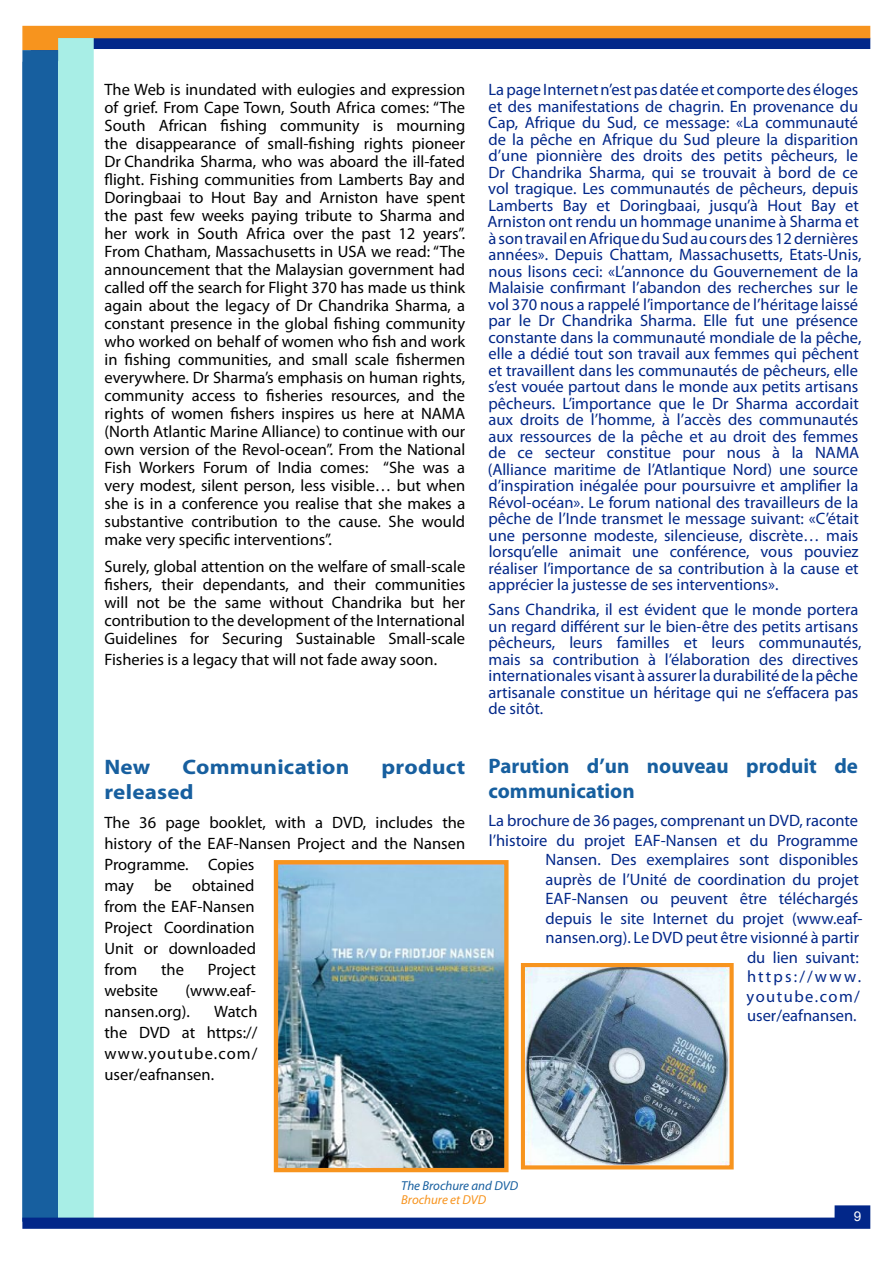
<style>
.page{position:relative;width:893px;height:1263px;background:#fff}
.page>*{position:absolute;margin:0;border:0;box-sizing:border-box;transform-origin:0 0}
.t1{font:700 21px/25.2px "Myriad Pro";color:#175f9f}
.t2{font:700 21px "Myriad Pro";color:#175f9f;scale:1.1 1}
.t3{font:16.5px/16.5px "Myriad Pro";color:#022789}
.t4{font:16.5px/18px "Myriad Pro";color:#000;text-align:justify}
.t5{font:16.5px "Myriad Pro";letter-spacing:.13em;color:#022789}
.t6{font:16.5px "Myriad Pro";letter-spacing:.09em;color:#022789}
.t7{font:13.5px "Arial";color:#fff}
.t8{font:italic 12.9px "Myriad Pro";color:#175f9f}
.t9{font:italic 12.9px "Myriad Pro";color:#f7941e}
</style>
<div class="page">
<svg style="left:22px;top:25px;width:849px;height:25px;background:#956f58"></svg>
<div style="left:22px;top:50px;width:36px;height:1172px;background:#175f9f"></div>
<div style="left:58px;top:38px;width:36px;height:1180px;background:#a8eee6"></div>
<svg style="left:22px;top:1205px;width:848px;height:24px"></svg>
<img style="left:279px;top:865px;width:225px;height:302px">
<div style="left:274px;top:860px;width:235px;height:312px;border:4px solid #f7941e"></div>
<img style="left:526px;top:968px;width:203px;height:196px">
<div style="left:521px;top:963px;width:213px;height:206px;border:4px solid #f7941e"></div>
<p class="t4" style="left:104px;top:80px;width:362px">The Web is inundated with eulogies and expression of grief. From Cape Town, South Africa comes: “The South African fishing community is mourning the disappearance of small-fishing rights pioneer Dr Chandrika Sharma, who was aboard the ill-fated flight. Fishing communities from Lamberts Bay and Doringbaai to Hout Bay and Arniston have spent the past few weeks paying tribute to Sharma and her work in South Africa over the past 12 years”.<br>From Chatham, Massachusetts in USA we read: “The announcement that the Malaysian government had called off the search for Flight 370 has made us think again about the legacy of Dr Chandrika Sharma, a constant presence in the global fishing community who worked on behalf of women who fish and work in fishing communities, and small scale fishermen everywhere. Dr Sharma’s emphasis on human rights, community access to fisheries resources, and the rights of women fishers inspires us here at NAMA (North Atlantic Marine Alliance) to continue with our own version of the Revol-ocean”. From the National Fish Workers Forum of India comes: “She was a very modest, silent person, less visible… but when she is in a conference you realise that she makes a substantive contribution to the cause. She would make very specific interventions”.</p>
<p class="t4" style="left:104px;top:557px;width:362px">Surely, global attention on the welfare of small-scale fishers, their dependants, and their communities will not be the same without Chandrika but her contribution to the development of the International Guidelines for Securing Sustainable Small-scale</p>
<p class="t4" style="left:104px;top:650px;width:334px">Fisheries is a legacy that will not fade away soon.</p>
<p class="t2" style="left:104px;top:753px;width:43px">New</p>
<p class="t2" style="left:183px;top:753px;width:153px">Communication</p>
<p class="t2" style="left:382px;top:753px;width:78px">product</p>
<p class="t2" style="left:104px;top:778px;width:83px">released</p>
<p class="t4" style="left:104px;top:812px;width:362px;line-height:21px;text-align:left">The 36 page booklet, with a DVD, includes the history of the EAF-Nansen Project and the Nansen<br>Programme. Copies<br>may be obtained<br>from the EAF-Nansen<br>Project Coordination<br>Unit or downloaded<br>from</p>
<p class="t4" style="left:161px;top:960px;width:24px">the</p>
<p class="t4" style="left:208px;top:960px;width:50px">Project</p>
<p class="t4" style="left:104px;top:980px;width:153px;line-height:21px;text-indent:81px">(www.eaf&shy;nansen.org).</p>
<p class="t4" style="left:104px;top:981px;width:55px">website</p>
<p class="t4" style="left:104px;top:1001px;width:155px;line-height:21px;text-indent:110px">Watch the DVD at https:// www.youtube.com/ user/eafnansen.</p>
<p class="t3" style="left:487px;top:81px;width:376px">La page Internet n’est pas datée et comporte des éloges et des manifestations de chagrin. En provenance du Cap, Afrique du Sud, ce message: «La communauté de la pêche en Afrique du Sud pleure la disparition d’une pionnière des droits des petits pêcheurs, le Dr Chandrika Sharma, qui se trouvait à bord de ce vol tragique. Les communautés de pêcheurs, depuis Lamberts Bay et Doringbaai, jusqu’à Hout Bay et Arniston ont rendu un hommage unanime à Sharma et à son travail en Afrique du Sud au cours des 12 dernières années». Depuis Chattam, Massachusetts, Etats-Unis, nous lisons ceci: «L’annonce du Gouvernement de la Malaisie confirmant l’abandon des recherches sur le vol 370 nous a rappelé l’importance de l’héritage laissé par le Dr Chandrika Sharma. Elle fut une présence constante dans la communauté mondiale de la pêche, elle a dédié tout son travail aux femmes qui pêchent et travaillent dans les communautés de pêcheurs, elle s’est vouée partout dans le monde aux petits artisans pêcheurs. L’importance que le Dr Sharma accordait aux droits de l’homme, à l’accès des communautés aux ressources de la pêche et au droit des femmes de ce secteur constitue pour nous à la NAMA (Alliance maritime de l’Atlantique Nord) une source d’inspiration inégalée pour poursuivre et amplifier la Révol-océan». Le forum national des travailleurs de la pêche de l’Inde transmet le message suivant: «C’était une personne modeste, silencieuse, discrète… mais lorsqu’elle animait une conférence, vous pouviez réaliser l’importance de sa contribution à la cause et apprécier la justesse de ses interventions».</p>
<p class="t3" style="left:488px;top:601px;width:375px">Sans Chandrika, il est évident que le monde portera un regard différent sur le bien-être des petits artisans pêcheurs, leurs familles et leurs communautés, mais sa contribution à l’élaboration des directives internationales visant à assurer la durabilité de la pêche artisanale constitue un héritage qui ne s’effacera pas de sitôt.</p>
<p class="t1" style="left:488px;top:753px;width:371px">Parution d’un nouveau produit de communication</p>
<p class="t3" style="left:488px;top:812px;width:371px">La brochure de 36 pages, comprenant un DVD, raconte</p>
<p class="t3" style="left:489px;top:832px;width:371px">l’histoire du projet EAF-Nansen et du Programme</p>
<p class="t3" style="left:545px;top:851px;width:314px">Nansen. Des exemplaires sont disponibles</p>
<p class="t3" style="left:546px;top:871px;width:315px">auprès de l’Unité de coordination du projet</p>
<p class="t3" style="left:545px;top:890px;width:314px">EAF-Nansen ou peuvent être téléchargés</p>
<p class="t3" style="left:545px;top:910px;width:319px">depuis le site Internet du projet (www.eaf-</p>
<p class="t3" style="left:546px;top:929px;width:315px">nansen.org). Le DVD peut être visionné à partir</p>
<p class="t3" style="left:747px;top:949px;width:113px">du lien suivant:</p>
<p class="t5" style="left:747px;top:967px;width:116px">https://www.</p>
<p class="t6" style="left:747px;top:986px;width:115px">youtube.com/</p>
<p class="t3" style="left:747px;top:1007px;width:111px">user/eafnansen.</p>
<p class="t8" style="left:401px;top:1178px;width:118px">The Brochure and DVD</p>
<p class="t9" style="left:401px;top:1192px;width:87px">Brochure et DVD</p>
<p class="t7" style="left:840px;top:1208px;width:23px">9 9</p>
</div>
